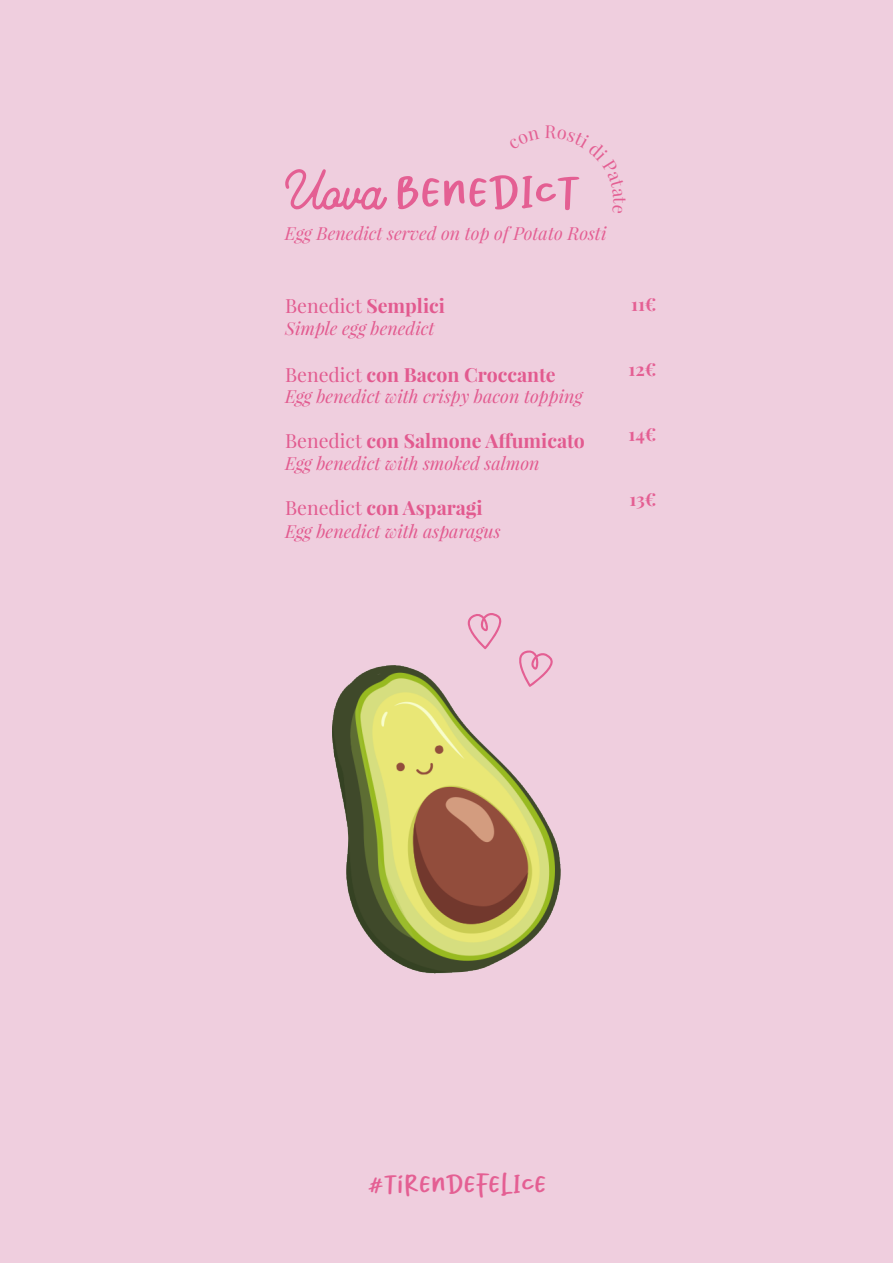
<style>
.page{position:relative;width:893px;height:1263px;background:#efcede}
.page>*{position:absolute;margin:0;border:0;box-sizing:border-box;transform-origin:0 0}
.t1{font:52.5px "Belovia";color:#e45f93}
.t2{font:30px "Belovia";color:#e45f93}
.t3{font:700 19.5px "Playfair Display";color:#e25a8f}
.t4{font:19.5px "Playfair Display";color:#e25a8f}
.t5{font:italic 18px "Playfair Display";color:#e25a8f}
.t6{font:italic 18px "Playfair Display";color:#e45f93}
.t7{font:700 18px "Playfair Display";color:#e45f93}
.t8{font:18px "Playfair Display";color:#e45f93}
.s1{font-family:"Stormline Demo"}
.s2{font-weight:700}
.s3{font-weight:400}
</style>
<div class="page">
<svg style="left:519px;top:650px;width:34px;height:15px"></svg>
<img style="left:333px;top:665px;width:227px;height:309px">
<svg style="left:467px;top:613px;width:35px;height:36px"></svg>
<p class="t1" style="left:285px;top:159px;width:296px"><span class="s1">Uova</span> BenedicT</p>
<p class="t8" style="left:631px;top:197px;width:8px;rotate:90deg">t</p>
<p class="t6" style="left:285px;top:222px;width:323px">Egg Benedict served on top of Potato Rosti</p>
<p class="t4" style="left:285px;top:294px;width:161px">Benedict <span class="s2">Semplici</span></p>
<p class="t5" style="left:285px;top:316px;width:151px">Simple egg benedict</p>
<p class="t3" style="left:285px;top:362px;width:272px"><span class="s3">Benedict</span> con Bacon Croccante</p>
<p class="t5" style="left:285px;top:384px;width:299px">Egg benedict with crispy bacon topping</p>
<p class="t3" style="left:285px;top:428px;width:301px"><span class="s3">Benedict</span> con Salmone Affumicato</p>
<p class="t5" style="left:285px;top:451px;width:256px">Egg benedict with smoked salmon</p>
<p class="t3" style="left:285px;top:495px;width:199px"><span class="s3">Benedict</span> con Asparagi</p>
<p class="t5" style="left:285px;top:519px;width:217px">Egg benedict with asparagus</p>
<p class="t7" style="left:631px;top:293px;width:27px">11€</p>
<p class="t7" style="left:629px;top:358px;width:29px">12€</p>
<p class="t7" style="left:628px;top:423px;width:29px">14€</p>
<p class="t7" style="left:629px;top:488px;width:29px">13€</p>
<p class="t2" style="left:368px;top:1165px;width:180px">#TIrendefelice</p>
</div>
